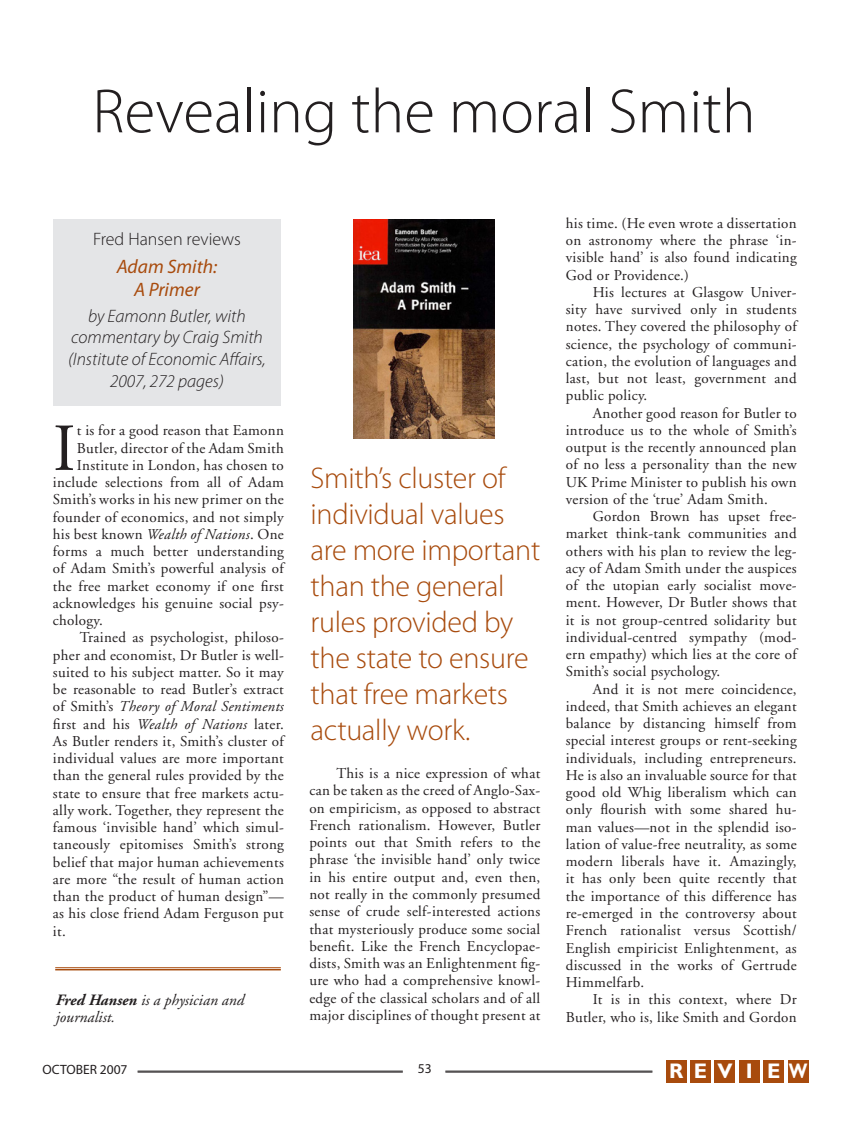
<style>
.page{position:relative;width:851px;height:1127px;background:#fff}
.page>*{position:absolute;margin:0;border:0;box-sizing:border-box;transform-origin:0 0}
.t1{font:67.05px "Adobe Garamond";color:#231f20}
.t2{font:300 63px "Myriad Pro";color:#231f20}
.t3{font:300 30px/36px "Myriad Pro";letter-spacing:-.01em;color:#a84b0d}
.t4{font:700 21px "Gill Sans";color:#fff}
.t5{font:italic 19.5px/23.4px "Myriad Pro";color:#a84b0d;text-align:center}
.t6{font:italic 300 18px/21.6px "Myriad Pro";color:#231f20;text-align:center}
.t7{font:300 18px "Myriad Pro";color:#231f20}
.t8{font:italic 15.75px/17.2px "Adobe Garamond";color:#231f20}
.t9{font:15px/17.2px "Adobe Garamond";letter-spacing:.02em;color:#231f20;text-align:justify}
.t10{font:13.5px "Myriad Pro";color:#231f20}
.s1{font-style:italic}
.s2{font-weight:700}
</style>
<div class="page">
<div style="left:665px;top:1060px;width:21px;height:22px;background:#a84b0d"></div>
<div style="left:690px;top:1060px;width:20px;height:22px;background:#a84b0d"></div>
<div style="left:714px;top:1060px;width:21px;height:22px;background:#a84b0d"></div>
<div style="left:739px;top:1060px;width:20px;height:22px;background:#a84b0d"></div>
<div style="left:763px;top:1060px;width:20px;height:22px;background:#a84b0d"></div>
<div style="left:787px;top:1060px;width:21px;height:22px;background:#a84b0d"></div>
<hr style="left:137px;top:1071px;width:266px;height:1px;background:#231f20">
<hr style="left:137px;top:1072px;width:266px;height:1px;background:#231f20">
<hr style="left:445px;top:1071px;width:207px;height:1px;background:#231f20">
<hr style="left:445px;top:1072px;width:207px;height:1px;background:#231f20">
<div style="left:53px;top:219px;width:228px;height:186px;background:#e4e5e7"></div>
<hr style="left:55px;top:967px;width:226px;height:1px;background:#a84b0d">
<hr style="left:55px;top:969px;width:226px;height:1px;background:#a84b0d">
<img style="left:353px;top:219px;width:141px;height:219px">
<p class="t2" style="left:92px;top:77px;width:664px">Revealing the moral Smith</p>
<p class="t7" style="left:93px;top:229px;width:149px">Fred Hansen reviews</p>
<p class="t5" style="left:117px;top:255px;width:102px">Adam Smith:<br>A Primer</p>
<p class="t6" style="left:71px;top:305px;width:193px">by Eamonn Butler, with commentary by Craig Smith</p>
<p class="t6" style="left:68px;top:349px;width:199px">(Institute of Economic Affairs,<br>2007, 272 pages)</p>
<p class="t1" style="left:53px;top:413px;width:24px">I</p>
<p class="t9" style="left:77px;top:422px;width:208px">t is for a good reason that Eamonn</p>
<p class="t9" style="left:77px;top:440px;width:208px">Butler, director of the Adam Smith</p>
<p class="t9" style="left:77px;top:457px;width:208px">Institute in London, has chosen to</p>
<p class="t9" style="left:53px;top:474px;width:232px">include selections from all of Adam</p>
<p class="t9" style="left:53px;top:491px;width:232px">Smith’s works in his new primer on the</p>
<p class="t9" style="left:53px;top:509px;width:232px">founder of economics, and not simply</p>
<p class="t9" style="left:53px;top:526px;width:232px">his best known <span class="s1">Wealth of Nations</span>. One</p>
<p class="t9" style="left:53px;top:543px;width:232px">forms a much better understanding</p>
<p class="t9" style="left:53px;top:560px;width:232px">of Adam Smith’s powerful analysis of</p>
<p class="t9" style="left:53px;top:578px;width:232px">the free market economy if one first</p>
<p class="t9" style="left:53px;top:595px;width:232px">acknowledges his genuine social psy-</p>
<p class="t9" style="left:53px;top:612px;width:51px">chology.</p>
<p class="t9" style="left:53px;top:629px;width:232px;text-indent:27px">Trained as psychologist, philoso&shy;pher and economist, Dr Butler is well&shy;suited to his subject matter. So it may be reasonable to read Butler’s extract of Smith’s <span class="s1">Theory of Moral Sentiments </span>first and his <span class="s1">Wealth of Nations</span> later.<br>As Butler renders it, Smith’s cluster of individual values are more important than the general rules provided by the state to ensure that free markets actu&shy;ally work. Together, they represent the famous ‘invisible hand’ which simul&shy;taneously epitomises Smith’s strong belief that major human achievements are more “the result of human action than the product of human design”— as his close friend Adam Ferguson put it.</p>
<p class="t8" style="left:56px;top:991px;width:190px"><span class="s2">Fred Hansen</span> is a physician and journalist.</p>
<p class="t3" style="left:310px;top:460px;width:231px">Smith’s cluster of individual values are more important than the general rules provided by the state to ensure that free markets actually work.</p>
<p class="t9" style="left:309px;top:765px;width:232px;text-indent:27px">This is a nice expression of what can be taken as the creed of Anglo-Sax&shy;on empiricism, as opposed to abstract French rationalism. However, Butler points out that Smith refers to the phrase ‘the invisible hand’ only twice in his entire output and, even then, not really in the commonly presumed sense of crude self-interested actions that mysteriously produce some social benefit. Like the French Encyclopae&shy;dists, Smith was an Enlightenment fig&shy;ure who had a comprehensive knowl&shy;edge of the classical scholars and of all major disciplines of thought present at</p>
<p class="t9" style="left:565px;top:215px;width:232px">his time. (He even wrote a dissertation on astronomy where the phrase ‘in&shy;visible hand’ is also found indicating God or Providence.)</p>
<p class="t9" style="left:565px;top:284px;width:232px;text-indent:27px">His lectures at Glasgow Univer&shy;sity have survived only in students notes. They covered the philosophy of science, the psychology of communi&shy;cation, the evolution of languages and last, but not least, government and public policy.</p>
<p class="t9" style="left:565px;top:405px;width:232px;text-indent:27px">Another good reason for Butler to introduce us to the whole of Smith’s output is the recently announced plan of no less a personality than the new UK Prime Minister to publish his own version of the ‘true’ Adam Smith.</p>
<p class="t9" style="left:565px;top:508px;width:232px;text-indent:27px">Gordon Brown has upset free&shy;market think-tank communities and others with his plan to review the leg&shy;acy of Adam Smith under the auspices of the utopian early socialist move&shy;ment. However, Dr Butler shows that it is not group-centred solidarity but individual-centred sympathy (mod&shy;ern empathy) which lies at the core of Smith’s social psychology.</p>
<p class="t9" style="left:565px;top:681px;width:232px;text-indent:27px">And it is not mere coincidence, indeed, that Smith achieves an elegant balance by distancing himself from special interest groups or rent-seeking individuals, including entrepreneurs.<br>He is also an invaluable source for that good old Whig liberalism which can only flourish with some shared hu&shy;man values—not in the splendid iso&shy;lation of value-free neutrality, as some modern liberals have it. Amazingly, it has only been quite recently that the importance of this difference has re-emerged in the controversy about French rationalist versus Scottish/ English empiricist Enlightenment, as discussed in the works of Gertrude Himmelfarb.</p>
<p class="t9" style="left:565px;top:991px;width:232px;text-align:right">It is in this context, where Dr<br>Butler, who is, like Smith and Gordon</p>
<p class="t10" style="left:43px;top:1062px;width:86px">OCTOBER 2007</p>
<p class="t10" style="left:418px;top:1061px;width:15px">53</p>
<h3 class="t4" style="left:669px;top:1058px;width:140px">REV I EW</h3>
</div>
